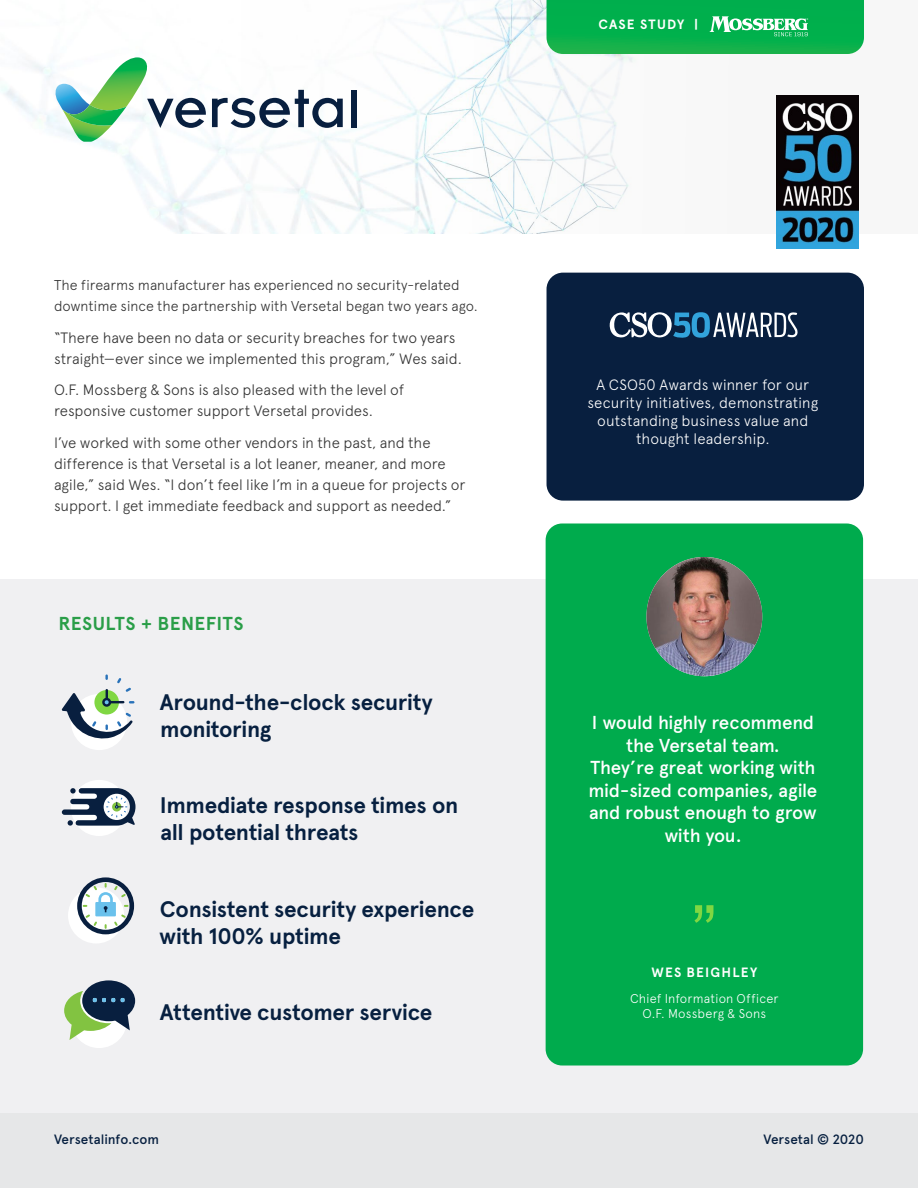
<style>
.page{position:relative;width:918px;height:1188px;background:#fff}
.page>*{position:absolute;margin:0;border:0;box-sizing:border-box;transform-origin:0 0}
.t1{font:75px "Arial";color:#80d742}
.t2{font:700 22.5px/27px "Apercu Pro";letter-spacing:-.015em;color:#072040}
.t3{font:500 18.75px/22.5px "Apercu Pro";letter-spacing:-.015em;color:#fff;text-align:center}
.t4{font:700 18.75px "Apercu Pro";letter-spacing:.025em;color:#2a9e48}
.t5{font:300 15px/21px "Apercu Pro";letter-spacing:-.005em;color:#333}
.t6{font:300 15px/18px "Apercu Pro";letter-spacing:.005em;color:#fff;text-align:center}
.t7{font:300 14.25px/21px "Apercu Pro";color:#333}
.t8{font:500 13.5px "Apercu Pro";color:#072040}
.t9{font:700 13.5px "Apercu Pro";letter-spacing:.09em;color:#fff}
.t10{font:300 12.75px/15.3px "Apercu Pro";letter-spacing:.015em;color:#fff;text-align:center}
</style>
<div class="page">
<div style="left:242px;top:0;width:676px;height:234px;background:#f7f7f7"></div>
<div style="left:0;top:580px;width:918px;height:572px;background:#f0f0f2"></div>
<div style="left:0;top:1113px;width:918px;height:75px;background:#e6e7e8"></div>
<div style="left:547px;top:273px;width:317px;height:228px;background:#081f3f;border-radius:16px"></div>
<div style="left:71px;top:694px;width:56px;height:56px;background:#fff;border-radius:50%"></div>
<svg style="left:61px;top:676px;width:74px;height:63px"></svg>
<div style="left:71px;top:780px;width:56px;height:56px;background:#fff;border-radius:50%"></div>
<svg style="left:62px;top:788px;width:74px;height:38px"></svg>
<div style="left:68px;top:887px;width:56px;height:57px;background:#fff;border-radius:50%"></div>
<svg style="left:77px;top:877px;width:57px;height:57px"></svg>
<div style="left:71px;top:992px;width:56px;height:56px;background:#fff;border-radius:50%"></div>
<svg style="left:64px;top:980px;width:71px;height:60px"></svg>
<div style="left:546px;top:524px;width:317px;height:542px;background:#00ab4d;border-radius:16px"></div>
<img style="left:776px;top:95px;width:82px;height:154px">
<svg style="left:609px;top:312px;width:189px;height:26px"></svg>
<svg style="left:547px;top:0;width:317px;height:54px;background:#12b355"></svg>
<svg style="left:54px;top:57px;width:152px;height:85px"></svg>
<div style="left:351px;top:90px;width:6px;height:37px;background:#081f3f"></div>
<svg style="left:212px;top:90px;width:131px;height:38px"></svg>
<img style="left:646px;top:557px;width:116px;height:119px">
<p class="t7" style="left:54px;top:273px;width:425px">The firearms manufacturer has experienced no security-related downtime since the partnership with Versetal began two years ago.</p>
<p class="t5" style="left:54px;top:326px;width:409px">“There have been no data or security breaches for two years straight—ever since we implemented this program,” Wes said.</p>
<p class="t5" style="left:54px;top:378px;width:352px">O.F. Mossberg &amp; Sons is also pleased with the level of responsive customer support Versetal provides.</p>
<p class="t5" style="left:54px;top:431px;width:413px">I’ve worked with some other vendors in the past, and the difference is that Versetal is a lot leaner, meaner, and more agile,” said Wes. “I don’t feel like I’m in a queue for projects or support. I get immediate feedback and support as needed.”</p>
<p class="t4" style="left:58px;top:609px;width:186px">RESULTS + BENEFITS</p>
<h2 class="t2" style="left:160px;top:688px;width:274px">Around-the-clock security monitoring</h2>
<h2 class="t2" style="left:160px;top:791px;width:300px">Immediate response times on all potential threats</h2>
<h2 class="t2" style="left:159px;top:895px;width:316px">Consistent security experience with 100% uptime</h2>
<h2 class="t2" style="left:160px;top:998px;width:274px">Attentive customer service</h2>
<p class="t9" style="left:598px;top:14px;width:101px">CASE STUDY |</p>
<p class="t6" style="left:587px;top:375px;width:232px">A CSO50 Awards winner for our security initiatives, demonstrating outstanding business value and thought leadership.</p>
<p class="t3" style="left:589px;top:710px;width:230px">I would highly recommend the Versetal team.<br>They’re great working with mid-sized companies, agile and robust enough to grow with you.</p>
<h1 class="t1" style="left:692px;top:884px;width:26px">”</h1>
<p class="t9" style="left:652px;top:962px;width:107px">WES BEIGHLEY</p>
<p class="t10" style="left:630px;top:989px;width:150px">Chief Information Officer<br>O.F. Mossberg &amp; Sons</p>
<p class="t8" style="left:54px;top:1129px;width:107px">Versetalinfo.com</p>
<p class="t8" style="left:763px;top:1129px;width:102px">Versetal © 2020</p>
</div>
